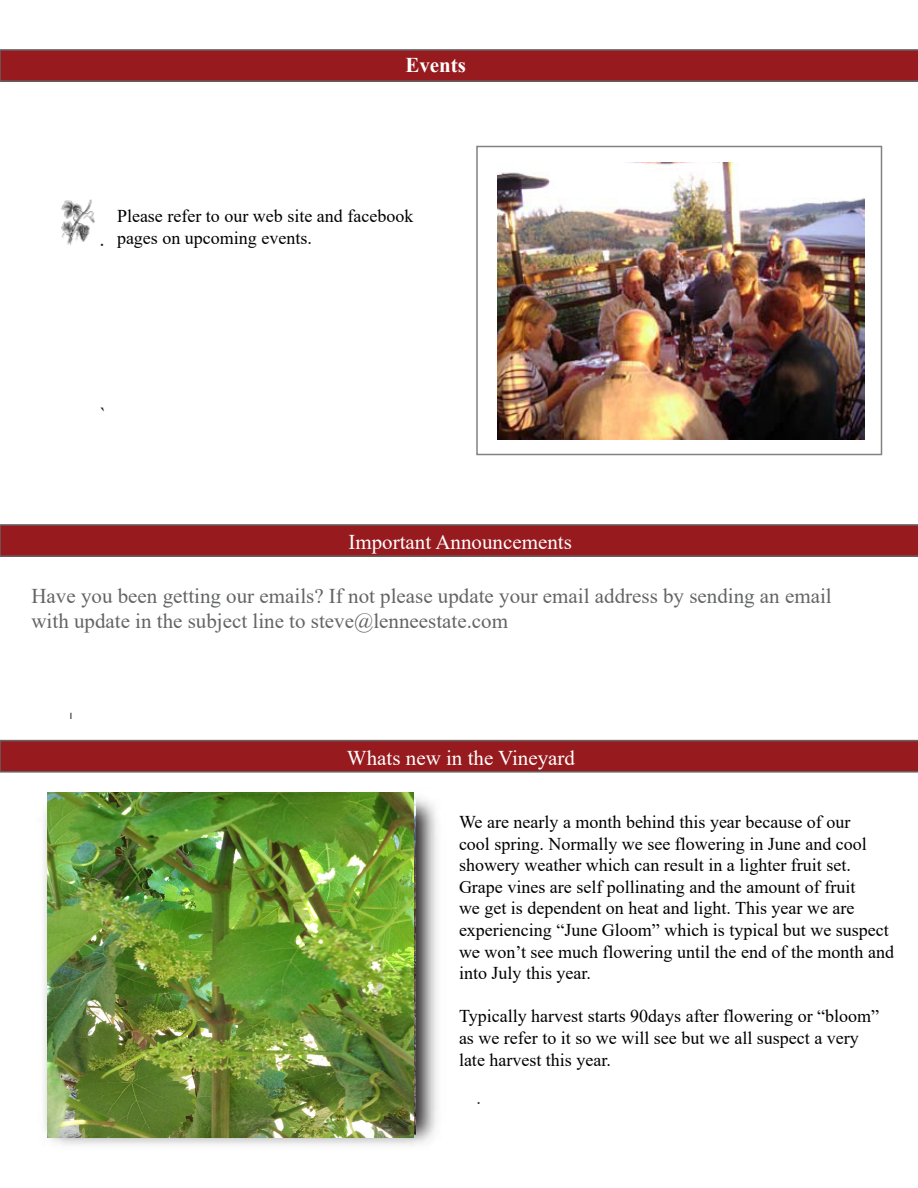
<style>
.page{position:relative;width:918px;height:1188px;background:#fff}
.page>*{position:absolute;margin:0;border:0;box-sizing:border-box;transform-origin:0 0}
.t1{font:21px/25.2px "Times New Roman";color:#636466}
.t2{font:21px "Times New Roman";color:#fff}
.t3{font:700 21px "Times New Roman";color:#fff}
.t4{font:21px "Times New Roman";color:#231f20}
.t5{font:18px/21.6px "Times New Roman";color:#000}
.t6{font:18px "Times New Roman";color:#231f20}
</style>
<div class="page">
<svg style="left:0;top:524px;width:918px;height:33px;background:#922225"></svg>
<svg style="left:0;top:740px;width:918px;height:33px;background:#932427"></svg>
<svg style="left:0;top:49px;width:918px;height:33px;background:#922225"></svg>
<img style="left:62px;top:199px;width:33px;height:46px">
<div style="left:476px;top:146px;width:406px;height:309px;border:2px solid #808284"></div>
<img style="left:44px;top:792px;width:393px;height:353px">
<img style="left:498px;top:162px;width:367px;height:278px">
<img style="left:48px;top:792px;width:366px;height:345px">
<p class="t3" style="left:405px;top:50px;width:62px">Events</p>
<p class="t4" style="left:100px;top:224px;width:7px">.</p>
<p class="t5" style="left:117px;top:205px;width:298px">Please refer to our web site and facebook pages on upcoming events.</p>
<p class="t4" style="left:100px;top:400px;width:8px">`</p>
<p class="t2" style="left:348px;top:527px;width:225px">Important Announcements</p>
<p class="t1" style="left:32px;top:583px;width:802px">Have you been getting our emails? If not please update your email address by sending an email with update in the subject line to steve@lenneestate.com</p>
<p class="t2" style="left:347px;top:743px;width:230px">Whats new in the Vineyard</p>
<p class="t5" style="left:459px;top:811px;width:437px">We are nearly a month behind this year because of our<br>cool spring. Normally we see flowering in June and cool showery weather which can result in a lighter fruit set.<br>Grape vines are self pollinating and the amount of fruit<br>we get is dependent on heat and light. This year we are experiencing “June Gloom” which is typical but we suspect we won’t see much flowering until the end of the month and into July this year.</p>
<p class="t5" style="left:459px;top:1005px;width:422px">Typically harvest starts 90days after flowering or “bloom” as we refer to it so we will see but we all suspect a very late harvest this year.</p>
<p class="t6" style="left:477px;top:934px;width:6px">.</p>
<p class="t6" style="left:477px;top:1085px;width:6px">.</p>
</div>
